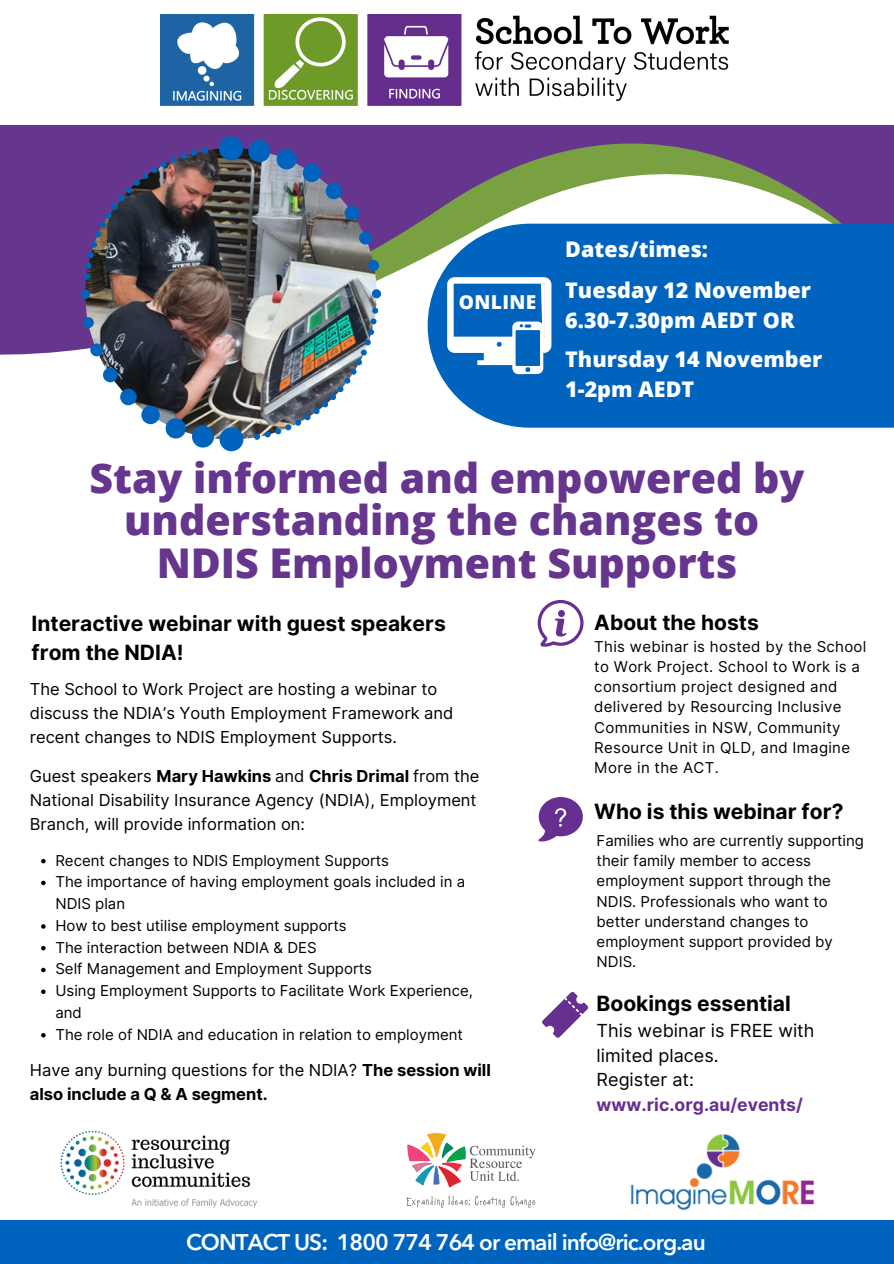
<style>
.page{position:relative;width:894px;height:1264px;background:#fff}
.page>*{position:absolute;margin:0;border:0;box-sizing:border-box;transform-origin:0 0}
.t1{font:800 40.95px/42.8px "Open Sans";color:#66358e;text-align:center}
.t2{font:600 22.5px "Avenir Next LT Pro";letter-spacing:-.04em;color:#fff}
.t3{font:800 21.6px/30px "Open Sans";color:#fff}
.t4{font:700 21px/29.2px "Inter";color:#000}
.t5{font:800 19.2px "Open Sans";letter-spacing:.02em;color:#fff}
.t6{font:18px/24.8px "Inter";color:#000}
.t7{font:700 17.55px "Inter";color:#672f8f}
.t8{font:16.5px/24px "Inter";color:#000}
.t9{font:700 16.5px/24px "Inter";color:#000}
.t10{font:15px/20.2px "Inter";color:#000}
.t11{font:15px/20.2px "Inter";letter-spacing:.02em;color:#000}
.s1{font-weight:700}
.s2{font-weight:400}
</style>
<div class="page">
<div style="left:0;top:1219px;width:893px;height:44px;background:#0063be"></div>
<svg style="left:542px;top:992px;width:46px;height:45px"></svg>
<svg style="left:538px;top:797px;width:44px;height:44px"></svg>
<svg style="left:537px;top:600px;width:46px;height:46px"></svg>
<svg style="left:0;top:125px;width:893px;height:262px;fill:#66358e"></svg>
<img style="left:85px;top:148px;width:291px;height:291px;border-radius:50%">
<div style="left:219px;top:136px;width:24px;height:24px;background:#0063be;border-radius:50%"></div>
<div style="left:248px;top:140px;width:22px;height:22px;background:#0063be;border-radius:50%"></div>
<div style="left:276px;top:149px;width:21px;height:20px;background:#0063be;border-radius:50%"></div>
<div style="left:302px;top:164px;width:19px;height:18px;background:#0063be;border-radius:50%"></div>
<div style="left:325px;top:183px;width:17px;height:16px;background:#0063be;border-radius:50%"></div>
<div style="left:344px;top:206px;width:15px;height:14px;background:#0063be;border-radius:50%"></div>
<div style="left:359px;top:232px;width:13px;height:12px;background:#0063be;border-radius:50%"></div>
<div style="left:368px;top:260px;width:11px;height:11px;background:#0063be;border-radius:50%"></div>
<svg style="left:372px;top:289px;width:9px;height:9px"></svg>
<div style="left:219px;top:427px;width:24px;height:24px;background:#0063be;border-radius:50%"></div>
<div style="left:192px;top:425px;width:22px;height:22px;background:#0063be;border-radius:50%"></div>
<div style="left:166px;top:418px;width:20px;height:20px;background:#0063be;border-radius:50%"></div>
<div style="left:141px;top:406px;width:19px;height:18px;background:#0063be;border-radius:50%"></div>
<div style="left:120px;top:389px;width:17px;height:16px;background:#0063be;border-radius:50%"></div>
<div style="left:103px;top:367px;width:15px;height:15px;background:#0063be;border-radius:50%"></div>
<div style="left:90px;top:343px;width:13px;height:13px;background:#0063be;border-radius:50%"></div>
<div style="left:83px;top:317px;width:11px;height:11px;background:#0063be;border-radius:50%"></div>
<svg style="left:81px;top:290px;width:9px;height:9px"></svg>
<svg style="left:82px;top:291px;width:6px;height:6px"></svg>
<svg style="left:84px;top:273px;width:6px;height:6px"></svg>
<div style="left:85px;top:262px;width:6px;height:7px;background:#0063be;border-radius:50%"></div>
<svg style="left:88px;top:242px;width:9px;height:16px"></svg>
<div style="left:95px;top:231px;width:6px;height:7px;background:#0063be;border-radius:50%"></div>
<svg style="left:100px;top:147px;width:108px;height:81px;background:#584061"></svg>
<svg style="left:373px;top:291px;width:6px;height:6px"></svg>
<div style="left:372px;top:307px;width:6px;height:7px;background:#0063be;border-radius:50%"></div>
<svg style="left:365px;top:318px;width:11px;height:27px"></svg>
<svg style="left:360px;top:349px;width:7px;height:6px"></svg>
<img style="left:275px;top:359px;width:87px;height:75px">
<div style="left:264px;top:431px;width:7px;height:6px;background:#0063be;border-radius:50%"></div>
<svg style="left:254px;top:434px;width:6px;height:6px"></svg>
<div style="left:427px;top:224px;width:466px;height:203px;background:#0063be"></div>
<svg style="left:447px;top:277px;width:104px;height:97px"></svg>
<img style="left:160px;top:15px;width:569px;height:91px">
<img style="left:60px;top:1130px;width:197px;height:78px">
<img style="left:406px;top:1132px;width:130px;height:75px">
<img style="left:630px;top:1134px;width:184px;height:76px">
<svg style="left:41px;top:859px;width:5px;height:4px"></svg>
<svg style="left:41px;top:880px;width:5px;height:5px"></svg>
<svg style="left:41px;top:924px;width:5px;height:4px"></svg>
<svg style="left:41px;top:946px;width:5px;height:4px"></svg>
<svg style="left:41px;top:967px;width:5px;height:5px"></svg>
<svg style="left:41px;top:989px;width:5px;height:5px"></svg>
<svg style="left:41px;top:1033px;width:5px;height:4px"></svg>
<p class="t5" style="left:458px;top:289px;width:79px">ONLINE</p>
<h3 class="t3" style="left:565px;top:234px;width:144px">Dates/times:</h3>
<p class="t3" style="left:565px;top:274px;width:247px">Tuesday 12 November<br>6.30-7.30pm AEDT OR</p>
<p class="t3" style="left:565px;top:343px;width:258px">Thursday 14 November<br>1-2pm AEDT</p>
<p class="t1" style="left:89px;top:455px;width:716px">Stay informed and empowered by understanding the changes to<br>NDIS Employment Supports</p>
<p class="t4" style="left:32px;top:608px;width:415px">Interactive webinar with guest speakers from the NDIA!</p>
<h4 class="t8" style="left:30px;top:677px;width:425px">The School to Work Project are hosting a webinar to discuss the NDIA’s Youth Employment Framework and recent changes to NDIS Employment Supports.</h4>
<h4 class="t8" style="left:30px;top:764px;width:451px">Guest speakers <span class="s1">Mary Hawkins</span> and <span class="s1">Chris Drimal</span> from the<br>National Disability Insurance Agency (NDIA), Employment<br>Branch, will provide information on:</h4>
<p class="t10" style="left:55px;top:850px;width:335px">Recent changes to NDIS Employment Supports</p>
<p class="t10" style="left:55px;top:871px;width:411px;line-height:21.8px">The importance of having employment goals included in a<br>NDIS plan</p>
<p class="t10" style="left:55px;top:915px;width:293px">How to best utilise employment supports</p>
<p class="t10" style="left:55px;top:937px;width:263px">The interaction between NDIA &amp; DES</p>
<p class="t10" style="left:55px;top:958px;width:318px">Self Management and Employment Supports</p>
<p class="t10" style="left:55px;top:979px;width:419px;line-height:21.8px">Using Employment Supports to Facilitate Work Experience, and</p>
<p class="t10" style="left:55px;top:1024px;width:409px">The role of NDIA and education in relation to employment</p>
<h4 class="t9" style="left:30px;top:1057px;width:462px"><span class="s2">Have any burning questions for the NDIA?</span> The session will also include a Q &amp; A segment.</h4>
<h1 class="t4" style="left:594px;top:608px;width:166px">About the hosts</h1>
<h3 class="t11" style="left:594px;top:636px;width:273px">This webinar is hosted by the School to Work Project. School to Work is a consortium project designed and delivered by Resourcing Inclusive<br>Communities in NSW, Community<br>Resource Unit in QLD, and Imagine<br>More in the ACT.</h3>
<h3 class="t4" style="left:594px;top:796px;width:250px">Who is this webinar for?</h3>
<h3 class="t10" style="left:596px;top:830px;width:269px">Families who are currently supporting their family member to access employment support through the<br>NDIS. Professionals who want to better understand changes to employment support provided by<br>NDIS.</h3>
<h3 class="t4" style="left:596px;top:988px;width:196px">Bookings essential</h3>
<h3 class="t6" style="left:596px;top:1017px;width:219px">This webinar is FREE with limited places.<br>Register at:</h3>
<h3 class="t7" style="left:596px;top:1094px;width:208px">www.ric.org.au/events/</h3>
<h2 class="t2" style="left:186px;top:1232px;width:521px">CONTACT US: 1800 774 764 or email info@ric.org.au</h2>
</div>
